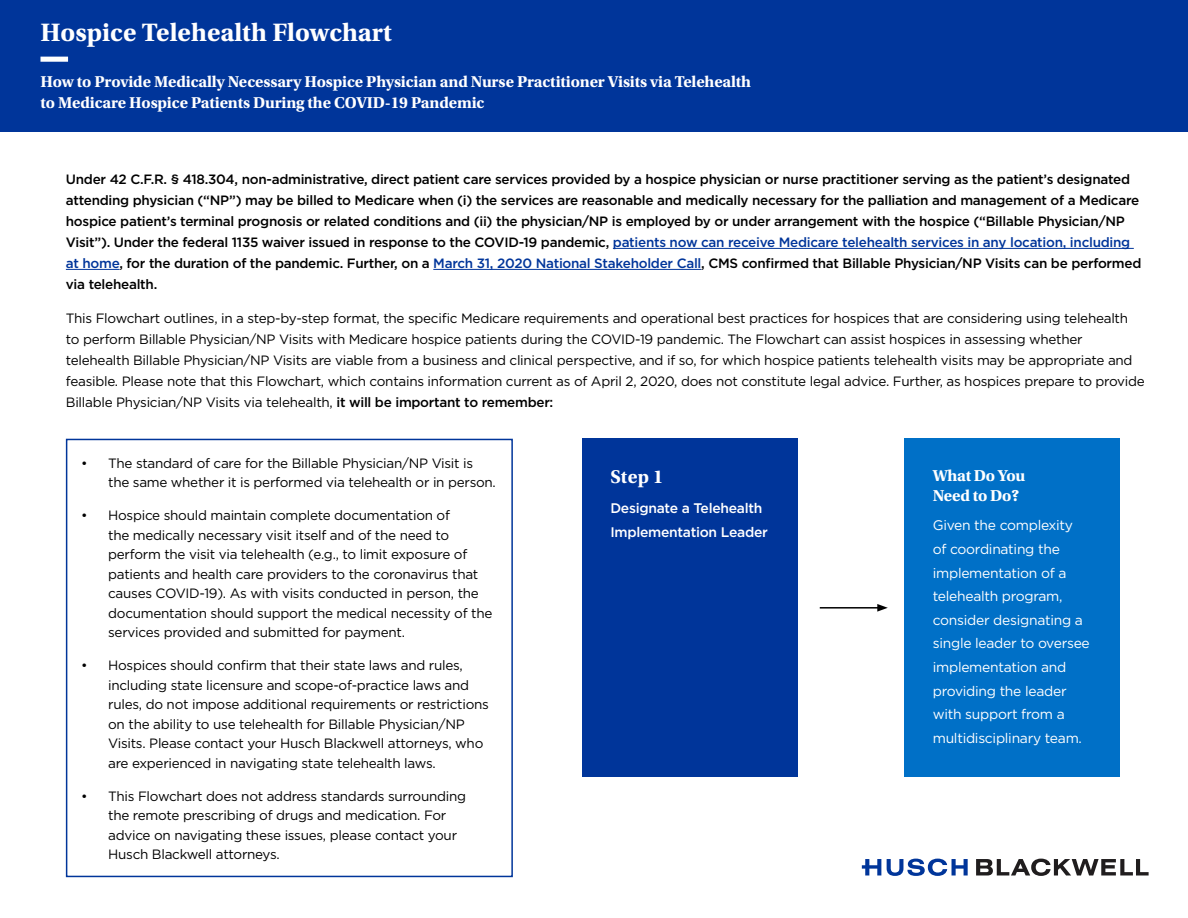
<style>
.page{position:relative;width:1188px;height:918px;background:#fff}
.page>*{position:absolute;margin:0;border:0;box-sizing:border-box;transform-origin:0 0}
.t1{font:700 26.55px "Utopia Std";color:#fff}
.t2{font:700 19.35px "Utopia Std";color:#fff}
.t3{font:700 16.65px/19.5px "Utopia Std";letter-spacing:-.02em;color:#fff}
.t4{font:700 16.5px/21px "Utopia Std";letter-spacing:-.01em;color:#fff}
.t5{font:13.8px/23.5px "Gotham";letter-spacing:-.02em;color:#fff}
.t6{font:500 13.8px/23.5px "Gotham";letter-spacing:-.02em;color:#fff}
.t7{font:13.5px/19.5px "Gotham";letter-spacing:-.02em;color:#000}
.t8{font:500 13.5px/21px "Gotham";letter-spacing:-.02em;color:#000}
.s1{color:#00359a}
.s2{font-weight:500}
</style>
<div class="page">
<hr style="left:613px;top:248px;width:521px;height:1px;background:#00359a">
<hr style="left:66px;top:269px;width:54px;height:1px;background:#00359a">
<hr style="left:433px;top:269px;width:268px;height:1px;background:#00359a">
<div style="left:582px;top:439px;width:216px;height:338px;background:#00359a"></div>
<div style="left:905px;top:439px;width:215px;height:338px;background:#0070c7"></div>
<hr style="left:820px;top:607px;width:60px;height:2px;background:#000">
<svg style="left:877px;top:604px;width:11px;height:8px"></svg>
<div style="left:66px;top:439px;width:447px;height:438px;border:2px solid #00359a"></div>
<svg style="left:862px;top:859px;width:19px;height:16px"></svg>
<svg style="left:887px;top:859px;width:81px;height:17px"></svg>
<svg style="left:976px;top:859px;width:173px;height:17px"></svg>
<div style="left:0;top:0;width:1188px;height:132px;background:#00359a"></div>
<div style="left:40px;top:57px;width:28px;height:5px;background:#fff"></div>
<h1 class="t1" style="left:40px;top:17px;width:353px">Hospice Telehealth Flowchart</h1>
<p class="t4" style="left:40px;top:71px;width:712px">How to Provide Medically Necessary Hospice Physician and Nurse Practitioner Visits via Telehealth to Medicare Hospice Patients During the COVID-19 Pandemic</p>
<p class="t8" style="left:66px;top:168px;width:1077px">Under 42 C.F.R. § 418.304, non-administrative, direct patient care services provided by a hospice physician or nurse practitioner serving as the patient’s designated attending physician (“NP”) may be billed to Medicare when (i) the services are reasonable and medically necessary for the palliation and management of a Medicare hospice patient’s terminal prognosis or related conditions and (ii) the physician/NP is employed by or under arrangement with the hospice (“Billable Physician/NP Visit”). Under the federal 1135 waiver issued in response to the COVID-19 pandemic, <span class="s1">patients now can receive Medicare telehealth services in any location, including at home</span>, for the duration of the pandemic. Further, on a <span class="s1">March 31, 2020 National Stakeholder Call</span>, CMS confirmed that Billable Physician/NP Visits can be performed via telehealth.</p>
<p class="t7" style="left:66px;top:308px;width:1080px;line-height:21px">This Flowchart outlines, in a step-by-step format, the specific Medicare requirements and operational best practices for hospices that are considering using telehealth to perform Billable Physician/NP Visits with Medicare hospice patients during the COVID-19 pandemic. The Flowchart can assist hospices in assessing whether telehealth Billable Physician/NP Visits are viable from a business and clinical perspective, and if so, for which hospice patients telehealth visits may be appropriate and feasible. Please note that this Flowchart, which contains information current as of April 2, 2020, does not constitute legal advice. Further, as hospices prepare to provide Billable Physician/NP Visits via telehealth, <span class="s2">it will be important to remember:</span></p>
<p class="t7" style="left:108px;top:453px;width:389px;text-indent:-27px">• The standard of care for the Billable Physician/NP Visit is the same whether it is performed via telehealth or in person.</p>
<p class="t7" style="left:108px;top:505px;width:386px;text-indent:-27px">• Hospice should maintain complete documentation of<br>the medically necessary visit itself and of the need to perform the visit via telehealth (e.g., to limit exposure of patients and health care providers to the coronavirus that causes COVID-19). As with visits conducted in person, the documentation should support the medical necessity of the services provided and submitted for payment.</p>
<p class="t7" style="left:108px;top:655px;width:382px;text-indent:-27px">• Hospices should confirm that their state laws and rules, including state licensure and scope-of-practice laws and rules, do not impose additional requirements or restrictions on the ability to use telehealth for Billable Physician/NP Visits. Please contact your Husch Blackwell attorneys, who are experienced in navigating state telehealth laws.</p>
<p class="t7" style="left:108px;top:786px;width:359px;text-indent:-27px">• This Flowchart does not address standards surrounding the remote prescribing of drugs and medication. For advice on navigating these issues, please contact your Husch Blackwell attorneys.</p>
<h2 class="t2" style="left:610px;top:466px;width:55px">Step 1</h2>
<p class="t6" style="left:610px;top:496px;width:159px">Designate a Telehealth<br>Implementation Leader</p>
<p class="t3" style="left:933px;top:466px;width:94px">What Do You<br>Need to Do?</p>
<p class="t5" style="left:933px;top:514px;width:159px">Given the complexity of coordinating the implementation of a telehealth program, consider designating a single leader to oversee implementation and providing the leader with support from a multidisciplinary team.</p>
</div>
